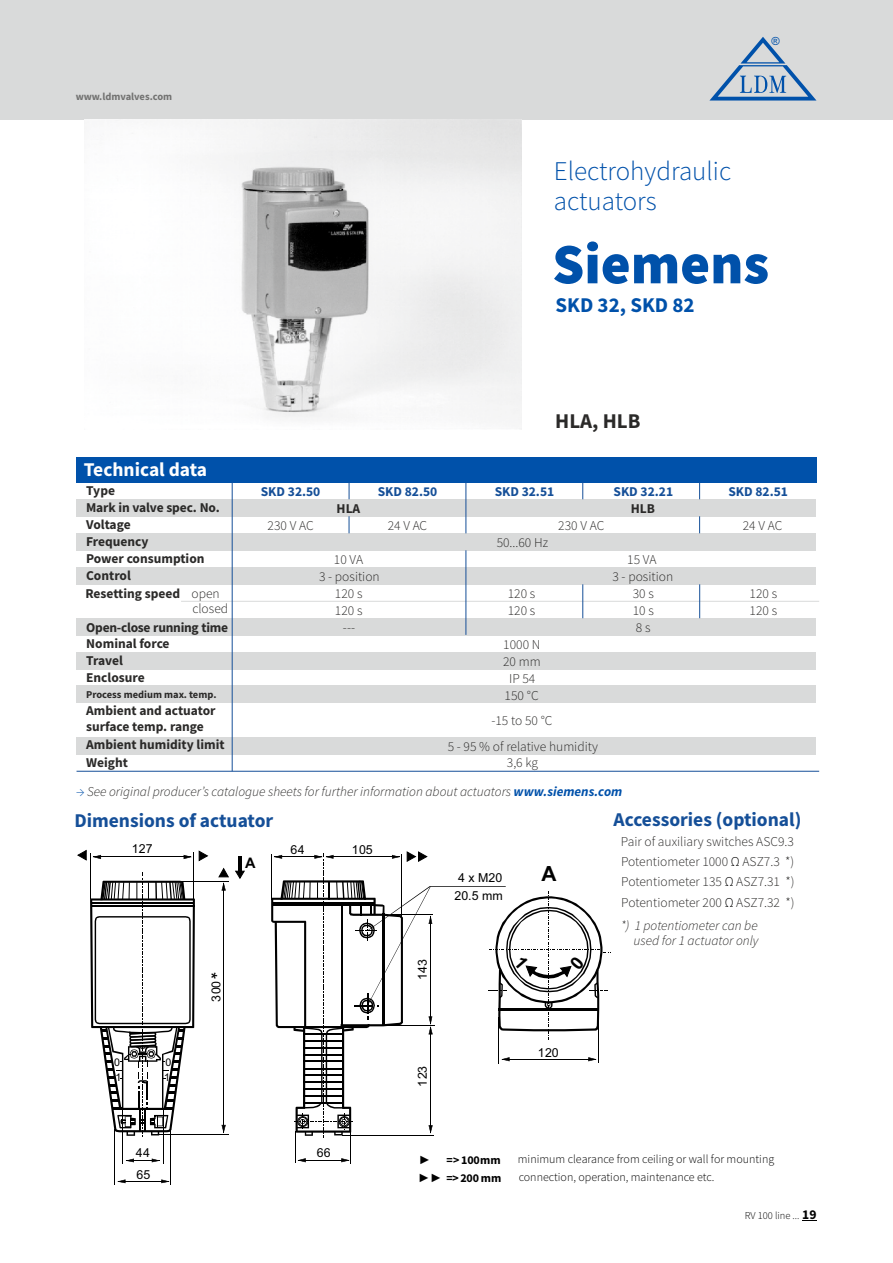
<style>
.page{position:relative;width:893px;height:1263px;background:#fff}
.page>*{position:absolute;margin:0;border:0;box-sizing:border-box;transform-origin:0 0}
.t1{font:900 57px "Source Sans Pro";color:#0051aa}
.t2{font:300 27px/30.6px "Source Sans Pro";color:#0051aa}
.t3{font:700 21px "Source Sans Pro";color:#0051aa}
.t4{font:700 21px "Source Sans Pro";color:#2b2a29}
.t5{font:700 20.85px "Arial";color:#000}
.t6{font:700 19.5px "Source Sans Pro";color:#154f98}
.t7{font:700 19.5px "Source Sans Pro";color:#fefefe}
.t8{font:18.75px "Arial";color:#000}
.t9{font:700 14.55px "Arial";color:#000}
.t10{font:300 13.5px/20.4px "Source Sans Pro";color:#2b2a29;text-align:center}
.t11{font:700 13.5px/17px "Source Sans Pro";color:#2b2a29}
.t12{font:italic 300 13.5px/15.3px "Source Sans Pro";color:#2b2a29;text-align:right}
.t13{font:700 13.5px "Source Sans Pro";color:#154f98}
.t14{font:700 13.5px "Source Sans Pro";letter-spacing:-.02em;color:#2b2a29}
.t15{font:12.45px/21.9px "Arial";letter-spacing:.015em;color:#000}
.t16{font:300 12px/17.5px "Source Sans Pro";color:#000}
.t17{font:700 12px/17.7px "Source Sans Pro";color:#000;text-align:right}
.t18{font:12px "Arial";color:#000}
.t19{font:11.25px "Arial";color:#0051aa}
.t20{font:10.65px/15.6px "Arial";color:#000}
.t21{font:700 10.5px "Source Sans Pro";color:#2b2a29}
.t22{font:700 10.5px "Source Sans Pro";color:#727271}
.t23{font:300 10.5px "Source Sans Pro";color:#000}
.s1{font-style:normal;color:#0051aa}
.s2{font-weight:700;color:#0051aa}
.s3{color:#000}
.s4{font-family:"Arial";font-weight:400}
.s5{font-weight:700;font-size:13.5px}
</style>
<div class="page">
<div style="left:77px;top:738px;width:739px;height:17px;background:#d9dada"></div>
<div style="left:77px;top:652px;width:739px;height:17px;background:#d9dada"></div>
<div style="left:77px;top:686px;width:739px;height:17px;background:#d9dada"></div>
<div style="left:77px;top:618px;width:739px;height:17px;background:#d9dada"></div>
<div style="left:77px;top:567px;width:739px;height:17px;background:#d9dada"></div>
<div style="left:77px;top:533px;width:739px;height:17px;background:#d9dada"></div>
<div style="left:77px;top:499px;width:739px;height:17px;background:#d9dada"></div>
<div style="left:76px;top:457px;width:741px;height:25px;background:#0051aa"></div>
<hr style="left:77px;top:771px;width:742px;height:1px;background:#154f98">
<hr style="left:181px;top:601px;width:638px;height:1px;background:#d9dada">
<svg style="left:349px;top:482px;width:1px;height:17px"></svg>
<svg style="left:349px;top:516px;width:1px;height:17px"></svg>
<hr style="left:466px;top:550px;width:1px;height:85px;background:#154f98">
<svg style="left:582px;top:482px;width:1px;height:17px"></svg>
<hr style="left:582px;top:584px;width:1px;height:34px;background:#154f98">
<svg style="left:699px;top:482px;width:1px;height:17px"></svg>
<svg style="left:699px;top:516px;width:1px;height:17px"></svg>
<hr style="left:699px;top:584px;width:1px;height:34px;background:#154f98">
<hr style="left:466px;top:482px;width:1px;height:51px;background:#154f98">
<div style="left:0;top:0;width:893px;height:119px;background:#d9dada"></div>
<svg style="left:709px;top:37px;width:107px;height:64px"></svg>
<img style="left:224px;top:119px;width:298px;height:310px">
<hr style="left:232px;top:482px;width:1px;height:289px;background:#154f98">
<svg style="left:802px;top:1220px;width:14px;height:1px"></svg>
<hr style="left:115px;top:1129px;width:1px;height:56px;background:#000">
<hr style="left:170px;top:1129px;width:1px;height:56px;background:#000">
<hr style="left:122px;top:1108px;width:1px;height:55px;background:#000">
<hr style="left:163px;top:1108px;width:1px;height:55px;background:#000">
<hr style="left:158px;top:1134px;width:71px;height:1px;background:#000">
<hr style="left:180px;top:881px;width:48px;height:1px;background:#000">
<hr style="left:90px;top:853px;width:1px;height:46px;background:#000">
<hr style="left:193px;top:853px;width:1px;height:47px;background:#000">
<hr style="left:94px;top:857px;width:97px;height:1px;background:#000">
<svg style="left:184px;top:855px;width:8px;height:4px"></svg>
<hr style="left:223px;top:883px;width:1px;height:249px;background:#000">
<svg style="left:221px;top:1125px;width:5px;height:8px"></svg>
<hr style="left:298px;top:1160px;width:51px;height:1px;background:#000">
<svg style="left:297px;top:1158px;width:9px;height:4px"></svg>
<svg style="left:341px;top:1158px;width:9px;height:4px"></svg>
<hr style="left:296px;top:1131px;width:1px;height:32px;background:#000">
<hr style="left:350px;top:1132px;width:1px;height:31px;background:#000">
<hr style="left:238px;top:857px;width:4px;height:17px;background:#000">
<svg style="left:235px;top:871px;width:10px;height:8px"></svg>
<svg style="left:78px;top:850px;width:23px;height:10px"></svg>
<svg style="left:199px;top:851px;width:9px;height:10px"></svg>
<svg style="left:218px;top:868px;width:11px;height:23px"></svg>
<hr style="left:126px;top:1160px;width:33px;height:1px;background:#000">
<svg style="left:127px;top:1158px;width:7px;height:4px"></svg>
<svg style="left:152px;top:1158px;width:8px;height:4px"></svg>
<hr style="left:118px;top:1181px;width:51px;height:1px;background:#000">
<svg style="left:117px;top:1179px;width:9px;height:4px"></svg>
<svg style="left:161px;top:1179px;width:9px;height:4px"></svg>
<svg style="left:90px;top:872px;width:105px;height:265px"></svg>
<svg style="left:271px;top:851px;width:340px;height:286px"></svg>
<p class="t22" style="left:76px;top:92px;width:98px">www.ldmvalves.com</p>
<p class="t19" style="left:772px;top:37px;width:10px">®</p>
<h2 class="t2" style="left:554px;top:158px;width:179px">Electrohydraulic actuators</h2>
<h1 class="t1" style="left:552px;top:241px;width:218px">Siemens</h1>
<h3 class="t3" style="left:555px;top:296px;width:141px">SKD 32, SKD 82</h3>
<h3 class="t4" style="left:555px;top:412px;width:87px">HLA, HLB</h3>
<h3 class="t7" style="left:84px;top:461px;width:125px">Technical data</h3>
<p class="t11" style="left:86px;top:483px;width:135px">Type<br>Mark in valve spec. No.<br>Voltage<br>Frequency<br>Power consumption<br>Control</p>
<p class="t13" style="left:261px;top:485px;width:61px">SKD 32.50</p>
<p class="t10" style="left:268px;top:517px;width:48px">230 V AC</p>
<p class="t11" style="left:337px;top:501px;width:25px">HLA</p>
<p class="t10" style="left:334px;top:550px;width:31px">10 VA</p>
<p class="t13" style="left:378px;top:485px;width:61px">SKD 82.50</p>
<p class="t13" style="left:495px;top:485px;width:61px">SKD 32.51</p>
<p class="t13" style="left:613px;top:485px;width:61px">SKD 32.21</p>
<p class="t13" style="left:728px;top:485px;width:61px">SKD 82.51</p>
<p class="t11" style="left:631px;top:501px;width:26px">HLB</p>
<p class="t10" style="left:388px;top:517px;width:41px">24 V AC</p>
<p class="t10" style="left:558px;top:517px;width:48px">230 V AC</p>
<p class="t10" style="left:743px;top:517px;width:41px">24 V AC</p>
<p class="t10" style="left:627px;top:550px;width:31px">15 VA</p>
<p class="t10" style="left:497px;top:534px;width:53px">50...60 Hz</p>
<p class="t10" style="left:319px;top:567px;width:62px">3 - position</p>
<p class="t10" style="left:612px;top:567px;width:62px">3 - position</p>
<p class="t11" style="left:85px;top:586px;width:96px">Resetting speed</p>
<p class="t10" style="left:191px;top:584px;width:30px">open</p>
<p class="t10" style="left:335px;top:584px;width:29px">120 s</p>
<p class="t10" style="left:508px;top:584px;width:29px">120 s</p>
<p class="t10" style="left:633px;top:584px;width:23px">30 s</p>
<p class="t10" style="left:750px;top:584px;width:29px">120 s</p>
<p class="t10" style="left:192px;top:600px;width:37px">closed</p>
<p class="t10" style="left:335px;top:601px;width:29px">120 s</p>
<p class="t10" style="left:508px;top:601px;width:29px">120 s</p>
<p class="t10" style="left:633px;top:601px;width:23px">10 s</p>
<p class="t10" style="left:750px;top:601px;width:29px">120 s</p>
<p class="t14" style="left:86px;top:622px;width:143px">Open-close running time</p>
<p class="t10" style="left:343px;top:618px;width:14px">---</p>
<p class="t10" style="left:636px;top:618px;width:16px">8 s</p>
<p class="t11" style="left:86px;top:636px;width:85px">Nominal force<br>Travel<br>Enclosure</p>
<p class="t21" style="left:86px;top:690px;width:132px">Process medium max. temp.</p>
<p class="t11" style="left:86px;top:704px;width:131px;line-height:15.3px">Ambient and actuator surface temp. range</p>
<p class="t11" style="left:86px;top:737px;width:140px;line-height:17.7px">Ambient humidity limit<br>Weight</p>
<p class="t10" style="left:503px;top:635px;width:39px">1000 N</p>
<p class="t10" style="left:505px;top:671px;width:36px;line-height:16.5px">IP 54<br>150 °C</p>
<p class="t10" style="left:448px;top:708px;width:152px;line-height:26px">-15 to 50 °C<br>5 - 95 % of relative humidity</p>
<p class="t10" style="left:503px;top:652px;width:39px">20 mm</p>
<p class="t10" style="left:507px;top:754px;width:33px">3,6 kg</p>
<p class="t12" style="left:76px;top:785px;width:548px"><span class="s1">→</span> See original producer’s catalogue sheets for further information about actuators <span class="s2">www.siemens.com</span></p>
<h3 class="t6" style="left:74px;top:812px;width:200px">Dimensions of actuator</h3>
<p class="t15" style="left:132px;top:839px;width:22px">127</p>
<p class="t15" style="left:291px;top:839px;width:16px">64</p>
<p class="t15" style="left:352px;top:839px;width:22px">105</p>
<p class="t9" style="left:245px;top:857px;width:12px">A</p>
<p class="t20" style="left:114px;top:1055px;width:9px">0<br>1</p>
<p class="t20" style="left:164px;top:1055px;width:9px">0<br>1</p>
<p class="t15" style="left:136px;top:1143px;width:16px">44<br>65</p>
<h3 class="t8" style="left:217px;top:972px;width:9px;rotate:90deg">*</h3>
<p class="t15" style="left:206px;top:1001px;width:22px;rotate:-90deg">300</p>
<p class="t15" style="left:317px;top:1143px;width:15px">66</p>
<p class="t15" style="left:413px;top:980px;width:22px;rotate:-90deg">143</p>
<p class="t15" style="left:458px;top:867px;width:46px">4 x M20</p>
<p class="t15" style="left:454px;top:886px;width:50px">20.5 mm</p>
<p class="t15" style="left:413px;top:1086px;width:22px;rotate:-90deg">123</p>
<h3 class="t5" style="left:541px;top:866px;width:17px">A</h3>
<p class="t15" style="left:538px;top:1042px;width:22px">120</p>
<h3 class="t6" style="left:614px;top:812px;width:189px">Accessories (optional)</h3>
<p class="t10" style="left:621px;top:832px;width:175px;text-align:justify">Pair of auxiliary switches ASC9.3<br>Potentiometer 1000 <span class="s3">Ω</span> ASZ7.3 *)<br>Potentiometer 135 <span class="s3">Ω</span> ASZ7.31 *)<br>Potentiometer 200 <span class="s3">Ω</span> ASZ7.32 *)</p>
<p class="t12" style="left:621px;top:919px;width:139px">*) 1 potentiometer can be used for 1 actuator only</p>
<p class="t18" style="left:419px;top:1155px;width:13px">►</p>
<p class="t17" style="left:418px;top:1152px;width:85px">= &gt;100 mm<br><span class="s4">►►</span> =&gt;200 mm</p>
<p class="t16" style="left:518px;top:1151px;width:258px">minimum clearance from ceiling or wall for mounting connection, operation, maintenance etc.</p>
<p class="t23" style="left:745px;top:1211px;width:73px">RV 100 line ... <span class="s5">19</span></p>
</div>
